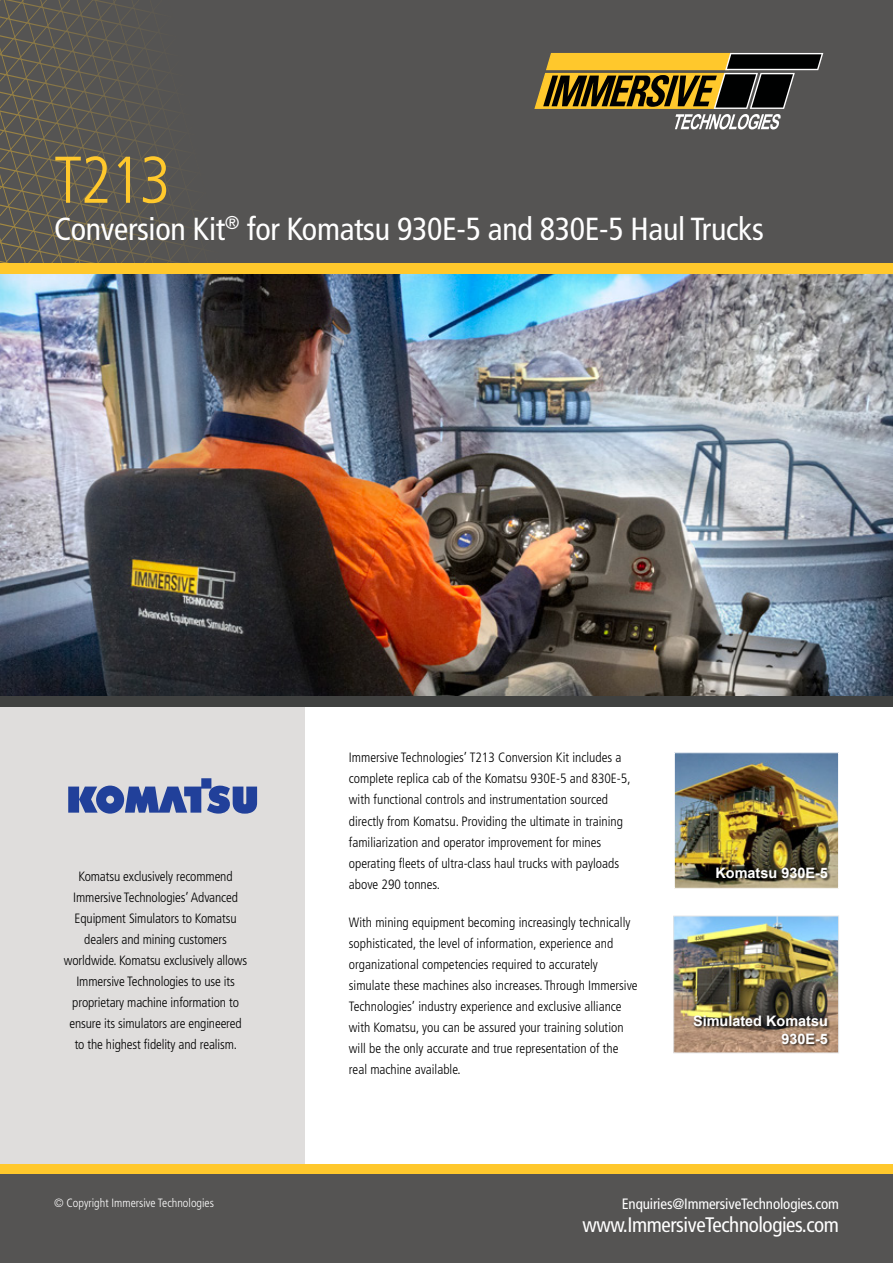
<style>
.page{position:relative;width:893px;height:1263px;background:#fff}
.page>*{position:absolute;margin:0;border:0;box-sizing:border-box;transform-origin:0 0}
.t1{font:300 condensed 66px "Frutiger LT Std";color:#ffc82c}
.t2{font:condensed 31.95px "Frutiger LT Std";letter-spacing:-.01em;color:#fff}
.t3{font:condensed 21px "Frutiger LT Std";letter-spacing:-.02em;color:#fff}
.t4{font:condensed 18.6px "Frutiger LT Std";color:#fff}
.t5{font:condensed 15px "Frutiger LT Std";letter-spacing:-.01em;color:#fff}
.t6{font:700 14.4px/17.4px "Arial";color:#fff;text-align:right}
.t7{font:300 condensed 13.5px/21px "Frutiger LT Std";color:#000}
.t8{font:300 condensed 12px "Frutiger LT Std";color:#fff}
</style>
<div class="page">
<div style="left:0;top:707px;width:304px;height:460px;background:#dfdddc"></div>
<div style="left:0;top:0;width:893px;height:263px;background:#555453"></div>
<svg style="left:0;top:0;width:186px;height:263px"></svg>
<svg style="left:534px;top:53px;width:289px;height:76px"></svg>
<div style="left:0;top:1164px;width:893px;height:10px;background:#ffc82c"></div>
<div style="left:0;top:1174px;width:893px;height:89px;background:#555453"></div>
<img style="left:676px;top:754px;width:161px;height:133px">
<div style="left:674px;top:752px;width:165px;height:137px;border:1px solid #fff"></div>
<div style="left:716px;top:867px;width:115px;height:14px;background:#000;opacity:.7"></div>
<img style="left:675px;top:917px;width:162px;height:134px">
<div style="left:673px;top:915px;width:166px;height:138px;border:1px solid #e6e7e8"></div>
<div style="left:693px;top:1015px;width:138px;height:32px;background:#000;opacity:.7"></div>
<img style="left:0;top:274px;width:893px;height:422px">
<div style="left:0;top:696px;width:893px;height:11px;background:#404140"></div>
<div style="left:0;top:263px;width:893px;height:11px;background:#ffc82c"></div>
<svg style="left:68px;top:778px;width:189px;height:36px"></svg>
<h1 class="t1" style="left:54px;top:142px;width:119px">T213</h1>
<h3 class="t4" style="left:225px;top:212px;width:16px">®</h3>
<h2 class="t2" style="left:54px;top:210px;width:173px">Conversion Kit</h2>
<h2 class="t2" style="left:247px;top:210px;width:518px">for Komatsu 930E-5 and 830E-5 Haul Trucks</h2>
<p class="t7" style="left:64px;top:866px;width:185px;text-align:center">Komatsu exclusively recommend Immersive Technologies’ Advanced Equipment Simulators to Komatsu dealers and mining customers worldwide. Komatsu exclusively allows Immersive Technologies to use its proprietary machine information to ensure its simulators are engineered to the highest fidelity and realism.</p>
<p class="t8" style="left:54px;top:1196px;width:161px">© Copyright Immersive Technologies</p>
<p class="t7" style="left:349px;top:747px;width:283px">Immersive Technologies T’ 213 Conversion Kit includes a complete replica cab of the Komatsu 930 5‑E and 830 ‐E 5, with functional controls and instrumentation sourced directly from Komatsu. Providing the ultimate in training familiarization and operator improvement for mines operating fleets of ultra-class haul trucks with payloads above 290 tonnes.</p>
<p class="t7" style="left:349px;top:911px;width:290px">With mining equipment becoming increasingly technically sophisticated, the level of information, experience and organizational competencies required to accurately simulate these machines also increases.Through Immersive Technologies’ industry experience and exclusive alliance with Komatsu, you can be assured your training solution will be the only accurate and true representation of the real machine available.</p>
<p class="t6" style="left:715px;top:865px;width:114px">Komatsu 930E-5</p>
<p class="t6" style="left:693px;top:1013px;width:136px">Simulated Komatsu<br>930E-5</p>
<p class="t5" style="left:622px;top:1195px;width:219px">Enquiries@ImmersiveTechnologies.com</p>
<h3 class="t3" style="left:582px;top:1212px;width:258px">www.ImmersiveTechnologies.com</h3>
</div>
